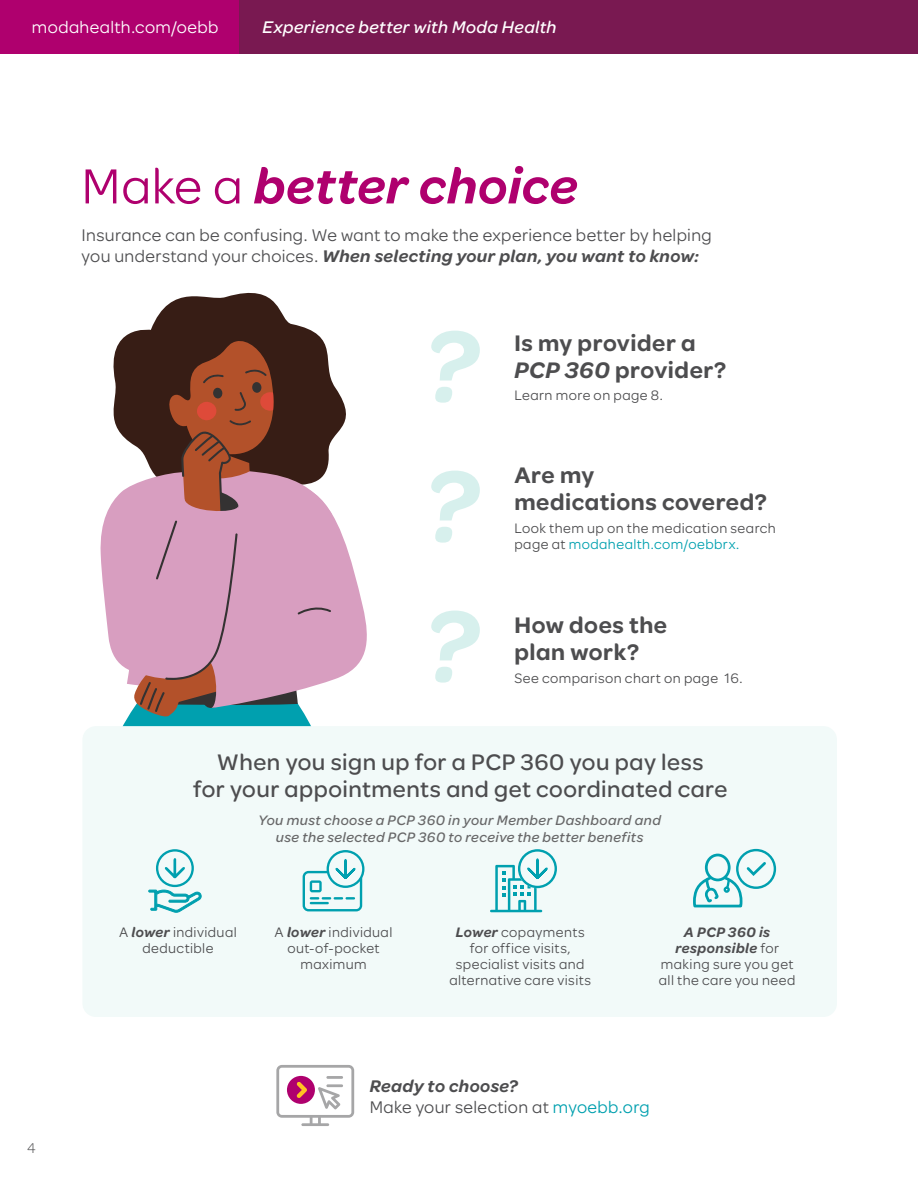
<style>
.page{position:relative;width:918px;height:1188px;background:#fff}
.page>*{position:absolute;margin:0;border:0;box-sizing:border-box;transform-origin:0 0}
.t1{font:italic 600 108px/139.9px "Omnes Moda";color:#d7f0ed;text-align:justify}
.t2{font:italic 600 52.5px "Omnes Moda";letter-spacing:.01em;color:#af006e}
.t3{font:500 24px/27px "Omnes Moda";letter-spacing:.02em;color:#4d4d4f;text-align:center}
.t4{font:600 24px/27px "Omnes Moda";letter-spacing:.025em;color:#4d4d4f}
.t5{font:18px/21px "Omnes Moda";letter-spacing:.02em;color:#4d4d4f}
.t6{font:italic 500 18px "Omnes Moda";letter-spacing:.025em;color:#fff}
.t7{font:18px "Omnes Moda";letter-spacing:.025em;color:#fff}
.t8{font:300 15px "Omnes Moda";color:#4d4d4f}
.t9{font:14.7px/16.2px "Omnes Moda";letter-spacing:.03em;color:#4d4d4f;text-align:center}
.t10{font:italic 500 14.7px/16.2px "Omnes Moda";letter-spacing:.03em;color:#686869;text-align:center}
.s1{font-weight:400;font-style:normal}
.s2{font-weight:600;font-style:italic}
.s3{font-style:italic}
.s4{color:#00a0af}
</style>
<div class="page">
<svg style="left:122px;top:292px;width:200px;height:47px;fill:#371d15"></svg>
<svg style="left:100px;top:339px;width:267px;height:387px"></svg>
<svg style="left:276px;top:1065px;width:78px;height:61px"></svg>
<div style="left:82px;top:726px;width:755px;height:291px;background:#f2faf9;border-radius:14px"></div>
<svg style="left:148px;top:849px;width:53px;height:64px"></svg>
<svg style="left:303px;top:850px;width:62px;height:61px"></svg>
<svg style="left:490px;top:849px;width:67px;height:63px"></svg>
<div style="left:705px;top:854px;width:26px;height:27px;border:3px solid #00a0af;border-radius:50%"></div>
<div style="left:736px;top:849px;width:40px;height:40px;border:2px solid #00a0af;border-radius:50%"></div>
<svg style="left:693px;top:859px;width:76px;height:49px"></svg>
<div style="left:0;top:0;width:240px;height:54px;background:#af006e"></div>
<div style="left:240px;top:0;width:678px;height:54px;background:#791951"></div>
<p class="t7" style="left:32px;top:15px;width:188px">modahealth.com/oebb</p>
<p class="t6" style="left:263px;top:15px;width:296px">Experience better with Moda Health</p>
<h2 class="t2" style="left:82px;top:149px;width:497px"><span class="s1">Make a</span> better choice</h2>
<p class="t5" style="left:82px;top:223px;width:632px">Insurance can be confusing. We want to make the experience better by helping you understand your choices. <span class="s2">When selecting your plan, you want to know:</span></p>
<h1 class="t1" style="left:423px;top:291px;width:55px">? ? ?</h1>
<h3 class="t4" style="left:514px;top:328px;width:213px">Is my provider a<br><span class="s3">PCP 360</span> provider?</h3>
<p class="t9" style="left:514px;top:387px;width:150px">Learn more on page 8.</p>
<h3 class="t4" style="left:514px;top:460px;width:254px">Are my<br>medications covered?</h3>
<p class="t9" style="left:514px;top:519px;width:263px;text-align:left">Look them up on the medication search page at <span class="s4">modahealth.com/oebbrx.</span></p>
<h3 class="t4" style="left:514px;top:611px;width:154px">How does the plan work?</h3>
<p class="t9" style="left:514px;top:669px;width:230px">See comparison chart on page 16.</p>
<h3 class="t3" style="left:193px;top:747px;width:536px">When you sign up for a PCP 360 you pay less<br>for your appointments and get coordinated care</h3>
<p class="t10" style="left:258px;top:812px;width:404px">You must choose a PCP 360 in your Member Dashboard and use the selected PCP 360 to receive the better benefits</p>
<p class="t9" style="left:119px;top:923px;width:119px">A <span class="s2">lower</span> individual deductible</p>
<p class="t9" style="left:275px;top:923px;width:119px">A <span class="s2">lower</span> individual out-of-pocket maximum</p>
<p class="t9" style="left:450px;top:923px;width:143px"><span class="s2">Lower</span> copayments for office visits, specialist visits and alternative care visits</p>
<p class="t9" style="left:659px;top:923px;width:138px"><span class="s2">A PCP 360 is responsible</span> for making sure you get all the care you need</p>
<p class="t8" style="left:27px;top:1138px;width:10px">4</p>
<p class="t5" style="left:370px;top:1074px;width:282px"><span class="s2">Ready to choose?<br></span>Make your selection at <span class="s4">myoebb.org</span></p>
</div>
